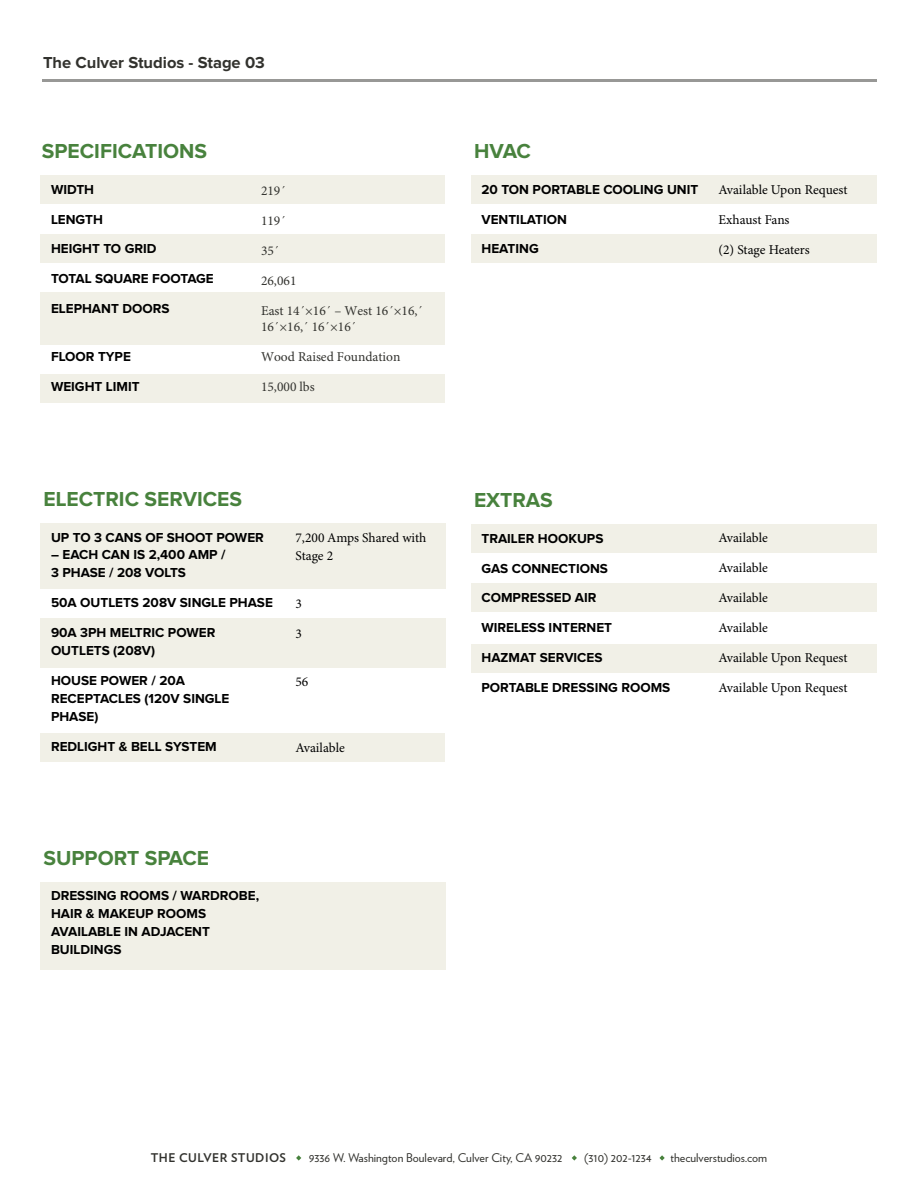
<style>
.page{position:relative;width:918px;height:1188px;background:#fff}
.page>*{position:absolute;margin:0;border:0;box-sizing:border-box;transform-origin:0 0}
.t1{font:700 21px "Proxima Nova";color:#48823d}
.t2{font:700 16.5px "Proxima Nova";color:#32322e}
.t3{font:700 13.5px/18px "Proxima Nova";color:#000}
.t4{font:13.5px/18px "Minion Pro";letter-spacing:-.005em;color:#000}
.t5{font:13.5px/16.5px "Minion Pro";color:#32322e}
.t6{font:12px "Verlag";color:#32322e}
.t7{font:700 12px "Verlag";letter-spacing:.04em;color:#32322e}
</style>
<div class="page">
<div style="left:40px;top:176px;width:406px;height:28px;background:#f1f0e7"></div>
<div style="left:40px;top:234px;width:406px;height:28px;background:#f1f0e7"></div>
<div style="left:40px;top:292px;width:406px;height:53px;background:#f1f0e7"></div>
<div style="left:40px;top:375px;width:406px;height:28px;background:#f1f0e7"></div>
<div style="left:40px;top:734px;width:406px;height:28px;background:#f1f0e7"></div>
<div style="left:40px;top:524px;width:406px;height:65px;background:#f1f0e7"></div>
<div style="left:40px;top:619px;width:406px;height:49px;background:#f1f0e7"></div>
<div style="left:40px;top:882px;width:406px;height:88px;background:#f1f0e7"></div>
<div style="left:471px;top:176px;width:405px;height:28px;background:#f1f0e7"></div>
<div style="left:471px;top:234px;width:405px;height:28px;background:#f1f0e7"></div>
<div style="left:471px;top:525px;width:405px;height:28px;background:#f1f0e7"></div>
<div style="left:471px;top:583px;width:405px;height:28px;background:#f1f0e7"></div>
<div style="left:471px;top:644px;width:405px;height:29px;background:#f1f0e7"></div>
<hr style="left:42px;top:79px;width:834px;height:3px;background:#989896">
<svg style="left:296px;top:1155px;width:5px;height:6px"></svg>
<svg style="left:572px;top:1155px;width:5px;height:6px"></svg>
<svg style="left:659px;top:1155px;width:6px;height:6px"></svg>
<p class="t2" style="left:43px;top:55px;width:223px">The Culver Studios - Stage 03</p>
<h1 class="t1" style="left:42px;top:142px;width:167px">SPECIFICATIONS</h1>
<p class="t3" style="left:51px;top:181px;width:45px">WIDTH</p>
<p class="t3" style="left:51px;top:211px;width:54px">LENGTH</p>
<p class="t3" style="left:51px;top:241px;width:107px">HEIGHT TO GRID</p>
<p class="t3" style="left:51px;top:271px;width:164px">TOTAL SQUARE FOOTAGE</p>
<p class="t3" style="left:51px;top:301px;width:120px">ELEPHANT DOORS</p>
<p class="t3" style="left:51px;top:349px;width:81px">FLOOR TYPE</p>
<p class="t3" style="left:51px;top:379px;width:90px">WEIGHT LIMIT</p>
<p class="t5" style="left:261px;top:183px;width:26px">219´</p>
<p class="t5" style="left:261px;top:213px;width:26px">119´</p>
<p class="t5" style="left:261px;top:243px;width:20px">35´</p>
<p class="t5" style="left:261px;top:273px;width:37px">26,061</p>
<p class="t5" style="left:261px;top:303px;width:164px">East 14´×16´ – West 16´×16,´<br>16´×16,´ 16´×16´</p>
<p class="t5" style="left:261px;top:349px;width:141px">Wood Raised Foundation</p>
<p class="t5" style="left:261px;top:379px;width:55px">15,000 lbs</p>
<h1 class="t1" style="left:44px;top:490px;width:200px">ELECTRIC SERVICES</h1>
<p class="t3" style="left:51px;top:529px;width:214px">UP TO 3 CANS OF SHOOT POWER</p>
<p class="t3" style="left:51px;top:547px;width:176px">– EACH CAN IS 2,400 AMP /<br>3 PHASE / 208 VOLTS</p>
<p class="t3" style="left:51px;top:595px;width:223px">50A OUTLETS 208V SINGLE PHASE</p>
<p class="t3" style="left:51px;top:625px;width:166px">90A 3PH MELTRIC POWER<br>OUTLETS (208V)</p>
<p class="t3" style="left:51px;top:673px;width:180px">HOUSE POWER / 20A<br>RECEPTACLES (120V SINGLE<br>PHASE)</p>
<p class="t3" style="left:51px;top:739px;width:167px">REDLIGHT &amp; BELL SYSTEM</p>
<p class="t4" style="left:295px;top:529px;width:133px">7,200 Amps Shared with<br>Stage 2</p>
<p class="t4" style="left:295px;top:595px;width:8px">3</p>
<p class="t4" style="left:295px;top:625px;width:8px">3</p>
<p class="t4" style="left:295px;top:673px;width:14px">56</p>
<p class="t4" style="left:295px;top:739px;width:51px">Available</p>
<h1 class="t1" style="left:44px;top:848px;width:167px">SUPPORT SPACE</h1>
<p class="t3" style="left:51px;top:887px;width:210px">DRESSING ROOMS / WARDROBE,<br>HAIR &amp; MAKEUP ROOMS<br>AVAILABLE IN ADJACENT<br>BUILDINGS</p>
<h1 class="t1" style="left:474px;top:142px;width:58px">HVAC</h1>
<p class="t3" style="left:482px;top:181px;width:218px">20 TON PORTABLE COOLING UNIT</p>
<p class="t3" style="left:482px;top:211px;width:87px">VENTILATION</p>
<p class="t3" style="left:482px;top:241px;width:59px">HEATING</p>
<p class="t4" style="left:719px;top:181px;width:131px">Available Upon Request</p>
<p class="t4" style="left:719px;top:211px;width:73px">Exhaust Fans</p>
<p class="t4" style="left:719px;top:241px;width:93px">(2) Stage Heaters</p>
<h1 class="t1" style="left:474px;top:491px;width:80px">EXTRAS</h1>
<p class="t3" style="left:482px;top:530px;width:123px">TRAILER HOOKUPS</p>
<p class="t3" style="left:482px;top:560px;width:128px">GAS CONNECTIONS</p>
<p class="t3" style="left:482px;top:590px;width:116px">COMPRESSED AIR</p>
<p class="t3" style="left:482px;top:620px;width:132px">WIRELESS INTERNET</p>
<p class="t3" style="left:482px;top:650px;width:123px">HAZMAT SERVICES</p>
<p class="t3" style="left:482px;top:680px;width:190px">PORTABLE DRESSING ROOMS</p>
<p class="t4" style="left:719px;top:529px;width:51px">Available</p>
<p class="t4" style="left:719px;top:559px;width:51px">Available</p>
<p class="t4" style="left:719px;top:589px;width:51px">Available</p>
<p class="t4" style="left:719px;top:619px;width:51px">Available</p>
<p class="t4" style="left:719px;top:649px;width:131px">Available Upon Request</p>
<p class="t4" style="left:719px;top:679px;width:131px">Available Upon Request</p>
<p class="t7" style="left:151px;top:1148px;width:137px">THE CULVER STUDIOS</p>
<p class="t6" style="left:309px;top:1149px;width:255px">9336 W. Washington Boulevard, Culver City, CA 90232</p>
<p class="t6" style="left:584px;top:1149px;width:69px">(310) 202-1234</p>
<p class="t6" style="left:670px;top:1149px;width:98px">theculverstudios.com</p>
</div>
